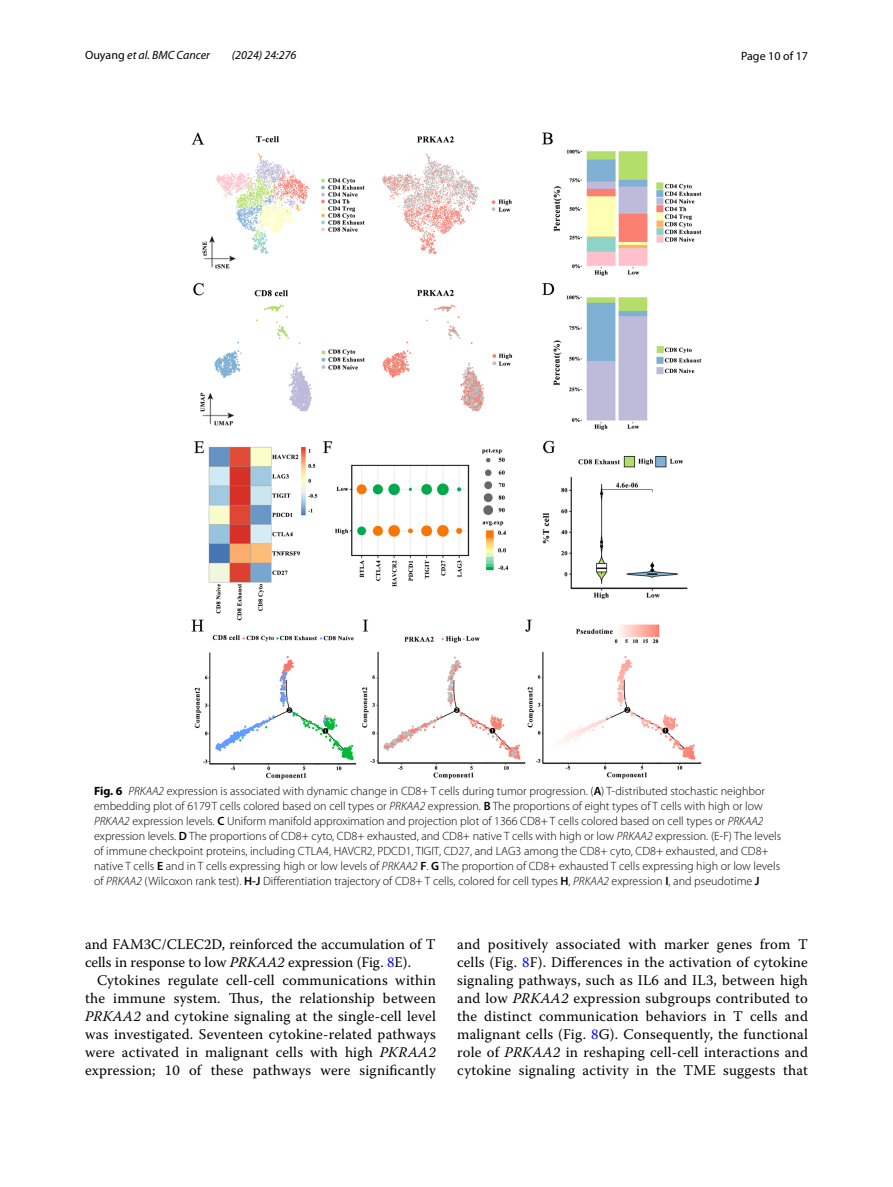
<style>
.page{position:relative;width:893px;height:1187px;background:#fff}
.page>*{position:absolute;margin:0;border:0;box-sizing:border-box;transform-origin:0 0}
.t1{font:14.7px/18px "Warnock Pro";letter-spacing:.01em;color:#000;text-align:justify}
.t2{font:300 12px/15px "Myriad Pro";color:#000}
.t3{font:italic 12px "Myriad Pro";color:#000}
.t4{font:12px "Myriad Pro";color:#000}
.s1{font-style:normal}
.s2{font-weight:700}
.s3{font-style:italic}
.s4{font-weight:600}
.s5{color:#00f}
</style>
<div class="page">
<img style="left:191px;top:133px;width:511px;height:646px">
<p class="t3" style="left:85px;top:48px;width:126px"><span class="s1">Ouyang</span> et al. BMC Cancer</p>
<p class="t3" style="left:232px;top:48px;width:66px">(2024) 24:276</p>
<p class="t4" style="left:741px;top:48px;width:68px">Page 10 of 17</p>
<p class="t2" style="left:94px;top:783px;width:689px"><span class="s2">Fig. 6</span> <span class="s3">PRKAA2</span> expression is associated with dynamic change in CD8+ T cells during tumor progression. (<span class="s4">A</span>) T-distributed stochastic neighbor embedding plot of 6179T cells colored based on cell types or <span class="s3">PRKAA2</span> expression. <span class="s4">B</span> The proportions of eight types of T cells with high or low <span class="s3">PRKAA2</span> expression levels. <span class="s4">C</span> Uniform manifold approximation and projection plot of 1366 CD8+ T cells colored based on cell types or <span class="s3">PRKAA2 </span>expression levels. <span class="s4">D</span> The proportions of CD8+ cyto, CD8+ exhausted, and CD8+ native T cells with high or low <span class="s3">PRKAA2</span> expression. (E-F) The levels of immune checkpoint proteins, including CTLA4, HAVCR2, PDCD1, TIGIT, CD27, and LAG3 among the CD8+ cyto, CD8+ exhausted, and CD8+ native T cells <span class="s4">E</span> and in T cells expressing high or low levels of <span class="s3">PRKAA2</span> <span class="s4">F</span>. <span class="s4">G</span> The proportion of CD8+ exhausted T cells expressing high or low levels of <span class="s3">PRKAA2</span> (Wilcoxon rank test). <span class="s4">H-J</span> Differentiation trajectory of CD8+ T cells, colored for cell types <span class="s4">H</span>, <span class="s3">PRKAA2</span> expression <span class="s4">I</span>, and pseudotime <span class="s4">J</span></p>
<p class="t1" style="left:85px;top:935px;width:352px">and FAM3C/CLEC2D, reinforced the accumulation of T cells in response to low <span class="s3">PRKAA2</span> expression (Fig. <span class="s5">8</span>E).</p>
<p class="t1" style="left:85px;top:971px;width:352px;text-indent:12px">Cytokines regulate cell-cell communications within the immune system. Thus, the relationship between <span class="s3">PRKAA2</span> and cytokine signaling at the single-cell level was investigated. Seventeen cytokine-related pathways were activated in malignant cells with high <span class="s3">PKRAA2 </span>expression; 10 of these pathways were significantly</p>
<p class="t1" style="left:457px;top:935px;width:352px">and positively associated with marker genes from T cells (Fig. <span class="s5">8</span>F). Differences in the activation of cytokine signaling pathways, such as IL6 and IL3, between high and low <span class="s3">PRKAA2</span> expression subgroups contributed to the distinct communication behaviors in T cells and malignant cells (Fig. <span class="s5">8</span>G). Consequently, the functional role of <span class="s3">PRKAA2</span> in reshaping cell-cell interactions and cytokine signaling activity in the TME suggests that</p>
</div>
